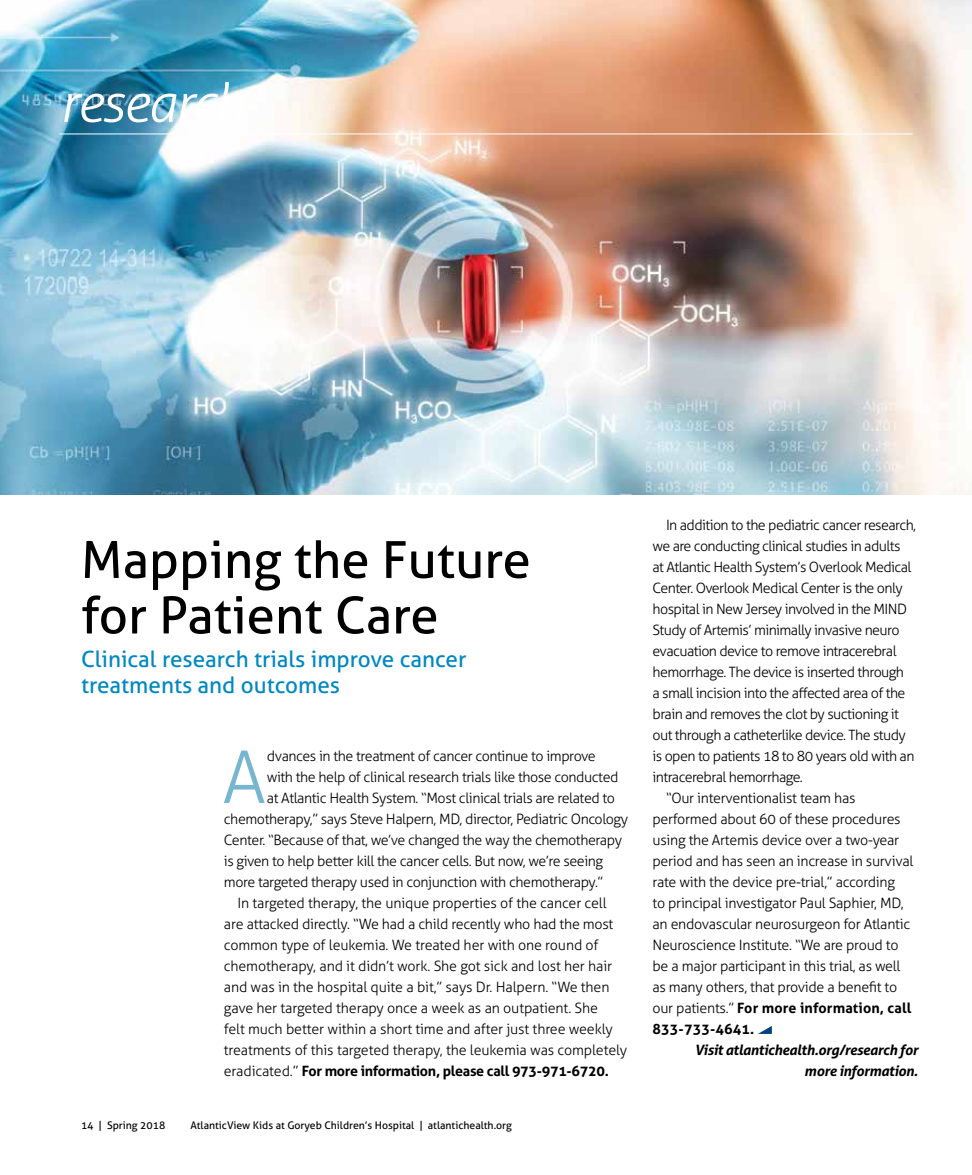
<style>
.page{position:relative;width:972px;height:1175px;background:#fff}
.page>*{position:absolute;margin:0;border:0;box-sizing:border-box;transform-origin:0 0}
.t1{font:300 72.45px "Aller";color:#77b6d1}
.t2{font:italic 300 54px "Aller";letter-spacing:-.03em;color:#fff}
.t3{font:51px/55.5px "Aller";color:#000}
.t4{font:22.5px/26.2px "Aller";color:#0087c1}
.t5{font:300 14.25px "Aller";letter-spacing:-.03em;color:#000}
.t6{font:300 14.25px "Aller";letter-spacing:-.01em;color:#000}
.t7{font:700 14.25px "Aller";letter-spacing:-.02em;color:#000}
.t8{font:italic 700 14.25px/21px "Aller";letter-spacing:-.02em;color:#000;text-align:right}
.t9{font:700 14.25px "Aller";letter-spacing:.01em;color:#000}
.t10{font:10.5px "Aller";color:#000}
.s1{font-weight:300}
</style>
<div class="page">
<img style="left:0;top:0;width:972px;height:494px">
<hr style="left:59px;top:134px;width:854px;height:1px;background:#fff">
<svg style="left:759px;top:1026px;width:13px;height:7px"></svg>
<h2 class="t2" style="left:59px;top:70px;width:186px">research</h2>
<h3 class="t3" style="left:81px;top:532px;width:451px">Mapping the Future for Patient Care</h3>
<h3 class="t4" style="left:81px;top:646px;width:387px">Clinical research trials improve cancer treatments and outcomes</h3>
<h1 class="t1" style="left:222px;top:733px;width:45px">A</h1>
<p class="t5" style="left:267px;top:747px;width:330px">dvances in the treatment of cancer continue to improve</p>
<p class="t5" style="left:267px;top:768px;width:353px">with the help of clinical research trials like those conducted</p>
<p class="t5" style="left:267px;top:789px;width:350px">at Atlantic Health System. “Most clinical trials are related to</p>
<p class="t5" style="left:224px;top:810px;width:406px">chemotherapy,” says Steve Halpern, MD, director, Pediatric Oncology</p>
<p class="t5" style="left:224px;top:831px;width:400px">Center. “Because of that, we’ve changed the way the chemotherapy</p>
<p class="t5" style="left:224px;top:852px;width:381px">is given to help better kill the cancer cells. But now, we’re seeing</p>
<p class="t5" style="left:224px;top:873px;width:381px">more targeted therapy used in conjunction with chemotherapy.”</p>
<p class="t6" style="left:237px;top:894px;width:371px">In targeted therapy, the unique properties of the cancer cell</p>
<p class="t5" style="left:224px;top:915px;width:391px">are attacked directly. “We had a child recently who had the most</p>
<p class="t6" style="left:224px;top:936px;width:376px">common type of leukemia. We treated her with one round of</p>
<p class="t6" style="left:224px;top:957px;width:390px">chemotherapy, and it didn’t work. She got sick and lost her hair</p>
<p class="t6" style="left:224px;top:978px;width:387px">and was in the hospital quite a bit,” says Dr. Halpern. “We then</p>
<p class="t6" style="left:224px;top:999px;width:376px">gave her targeted therapy once a week as an outpatient. She</p>
<p class="t6" style="left:224px;top:1020px;width:390px">felt much better within a short time and after just three weekly</p>
<p class="t6" style="left:224px;top:1041px;width:405px">treatments of this targeted therapy, the leukemia was completely</p>
<p class="t7" style="left:224px;top:1062px;width:386px"><span class="s1">eradicated.”</span> For more information, please call 973-971-6720.</p>
<p class="t10" style="left:81px;top:1119px;width:86px">14 | Spring 2018</p>
<p class="t10" style="left:190px;top:1119px;width:323px">AtlanticView Kids at Goryeb Children’s Hospital | atlantichealth.org</p>
<p class="t5" style="left:666px;top:516px;width:252px">In addition to the pediatric cancer research,</p>
<p class="t5" style="left:653px;top:537px;width:250px">we are conducting clinical studies in adults</p>
<p class="t5" style="left:653px;top:558px;width:261px">at Atlantic Health System’s Overlook Medical</p>
<p class="t5" style="left:653px;top:579px;width:252px">Center. Overlook Medical Center is the only</p>
<p class="t5" style="left:653px;top:600px;width:256px">hospital in New Jersey involved in the MIND</p>
<p class="t5" style="left:653px;top:621px;width:249px">Study of Artemis’ minimally invasive neuro</p>
<p class="t5" style="left:653px;top:642px;width:246px">evacuation device to remove intracerebral</p>
<p class="t5" style="left:653px;top:663px;width:253px">hemorrhage. The device is inserted through</p>
<p class="t5" style="left:653px;top:684px;width:254px">a small incision into the affected area of the</p>
<p class="t5" style="left:653px;top:705px;width:248px">brain and removes the clot by suctioning it</p>
<p class="t5" style="left:653px;top:726px;width:255px">out through a catheterlike device. The study</p>
<p class="t5" style="left:653px;top:747px;width:263px">is open to patients 18 to 80 years old with an</p>
<p class="t5" style="left:653px;top:768px;width:152px">intracerebral hemorrhage.</p>
<p class="t5" style="left:666px;top:789px;width:191px">“Our interventionalist team has</p>
<p class="t5" style="left:653px;top:810px;width:250px">performed about 60 of these procedures</p>
<p class="t5" style="left:653px;top:831px;width:248px">using the Artemis device over a two-year</p>
<p class="t5" style="left:653px;top:852px;width:263px">period and has seen an increase in survival</p>
<p class="t5" style="left:653px;top:873px;width:244px">rate with the device pre-trial,” according</p>
<p class="t5" style="left:653px;top:894px;width:253px">to principal investigator Paul Saphier, MD,</p>
<p class="t5" style="left:653px;top:915px;width:259px">an endovascular neurosurgeon for Atlantic</p>
<p class="t5" style="left:653px;top:936px;width:248px">Neuroscience Institute. “We are proud to</p>
<p class="t5" style="left:653px;top:957px;width:250px">be a major participant in this trial, as well</p>
<p class="t5" style="left:653px;top:978px;width:246px">as many others, that provide a benefit to</p>
<p class="t9" style="left:653px;top:999px;width:260px"><span class="s1">our patients.”</span> For more information, call</p>
<p class="t9" style="left:653px;top:1020px;width:103px">833-733-4641.</p>
<p class="t8" style="left:695px;top:1039px;width:225px">Visit atlantichealth.org/research for more information.</p>
</div>
